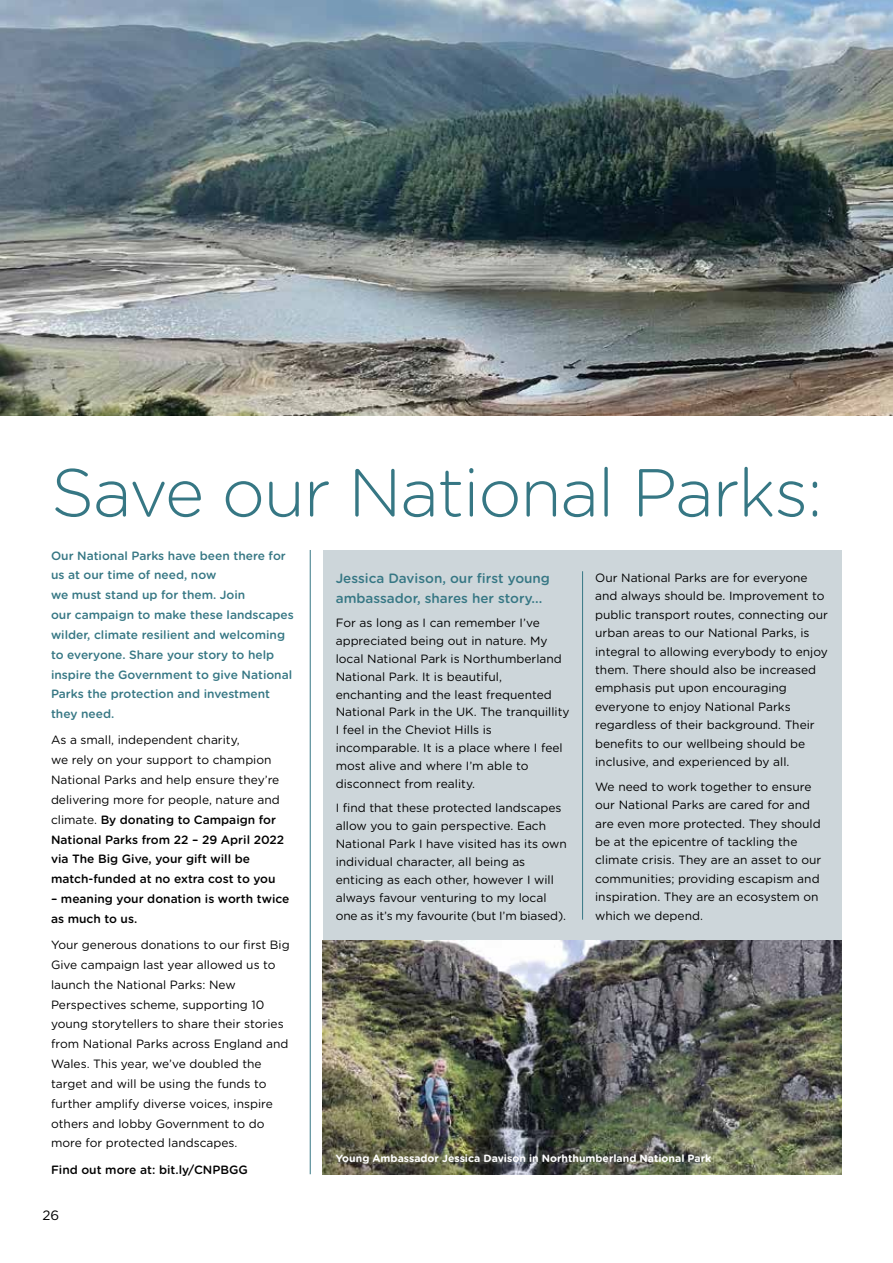
<style>
.page{position:relative;width:893px;height:1263px;background:#fff}
.page>*{position:absolute;margin:0;border:0;box-sizing:border-box;transform-origin:0 0}
.t1{font:300 67.5px "Gotham Rounded";letter-spacing:-.02em;color:#367784}
.t2{font:500 13.5px/19.5px "Gotham Rounded";color:#367784}
.t3{font:13.5px "Gotham Rounded";color:#000}
.t4{font:12px/19.8px "Gotham Rounded";color:#000}
.t5{font:500 12px/19.8px "Gotham Rounded";color:#367784}
.t6{font:500 12px/19.8px "Gotham Rounded";color:#000}
.t7{font:700 10.5px "Gotham Rounded";color:#fff}
.s1{font-weight:500}
</style>
<div class="page">
<img style="left:0;top:0;width:893px;height:415px">
<div style="left:323px;top:550px;width:519px;height:391px;background:#cdd6da"></div>
<hr style="left:582px;top:571px;width:1px;height:349px;background:#367784">
<img style="left:323px;top:941px;width:519px;height:233px">
<hr style="left:310px;top:550px;width:1px;height:624px;background:#367784">
<h1 class="t1" style="left:51px;top:447px;width:773px">Save our National Parks:</h1>
<p class="t5" style="left:51px;top:545px;width:244px">Our National Parks have been there for us at our time of need, now<br>we must stand up for them. Join<br>our campaign to make these landscapes wilder, climate resilient and welcoming to everyone. Share your story to help inspire the Government to give National<br>Parks the protection and investment they need.</p>
<p class="t4" style="left:51px;top:730px;width:235px">As a small, independent charity,<br>we rely on your support to champion National Parks and help ensure they’re delivering more for people, nature and climate. <span class="s1">By donating to Campaign for National Parks from 22 – 29 April 2022 via The Big Give, your gift will be match-funded at no extra cost to you</span></p>
<p class="t6" style="left:51px;top:888px;width:240px">– meaning your donation is worth twice as much to us.</p>
<p class="t4" style="left:51px;top:934px;width:240px">Your generous donations to our first Big Give campaign last year allowed us to launch the National Parks: New Perspectives scheme, supporting 10 young storytellers to share their stories from National Parks across England and Wales. This year, we’ve doubled the target and will be using the funds to further amplify diverse voices, inspire others and lobby Government to do more for protected landscapes.</p>
<p class="t6" style="left:51px;top:1159px;width:198px">Find out more at: bit.ly/CNPBGG</p>
<p class="t3" style="left:43px;top:1206px;width:18px">26</p>
<p class="t2" style="left:336px;top:568px;width:216px">Jessica Davison, our first young ambassador, shares her story...</p>
<p class="t4" style="left:336px;top:613px;width:235px;line-height:17.9px">For as long as I can remember I’ve appreciated being out in nature. My local National Park is Northumberland National Park. It is beautiful, enchanting and the least frequented National Park in the UK. The tranquillity I feel in the Cheviot Hills is incomparable. It is a place where I feel most alive and where I’m able to disconnect from reality.</p>
<p class="t4" style="left:336px;top:798px;width:233px;line-height:17.9px">I find that these protected landscapes allow you to gain perspective. Each National Park I have visited has its own individual character, all being as enticing as each other, however I will always favour venturing to my local one as it’s my favourite (but I’m biased).</p>
<p class="t4" style="left:595px;top:568px;width:235px;line-height:18.5px">Our National Parks are for everyone and always should be. Improvement to public transport routes, connecting our urban areas to our National Parks, is integral to allowing everybody to enjoy them. There should also be increased emphasis put upon encouraging everyone to enjoy National Parks regardless of their background. Their benefits to our wellbeing should be inclusive, and experienced by all.</p>
<p class="t4" style="left:595px;top:777px;width:228px;line-height:18.5px">We need to work together to ensure our National Parks are cared for and are even more protected. They should be at the epicentre of tackling the climate crisis. They are an asset to our communities; providing escapism and inspiration. They are an ecosystem on which we depend.</p>
<p class="t7" style="left:336px;top:1151px;width:377px">Young Ambassador Jessica Davison in Norhthumberland National Park</p>
</div>
